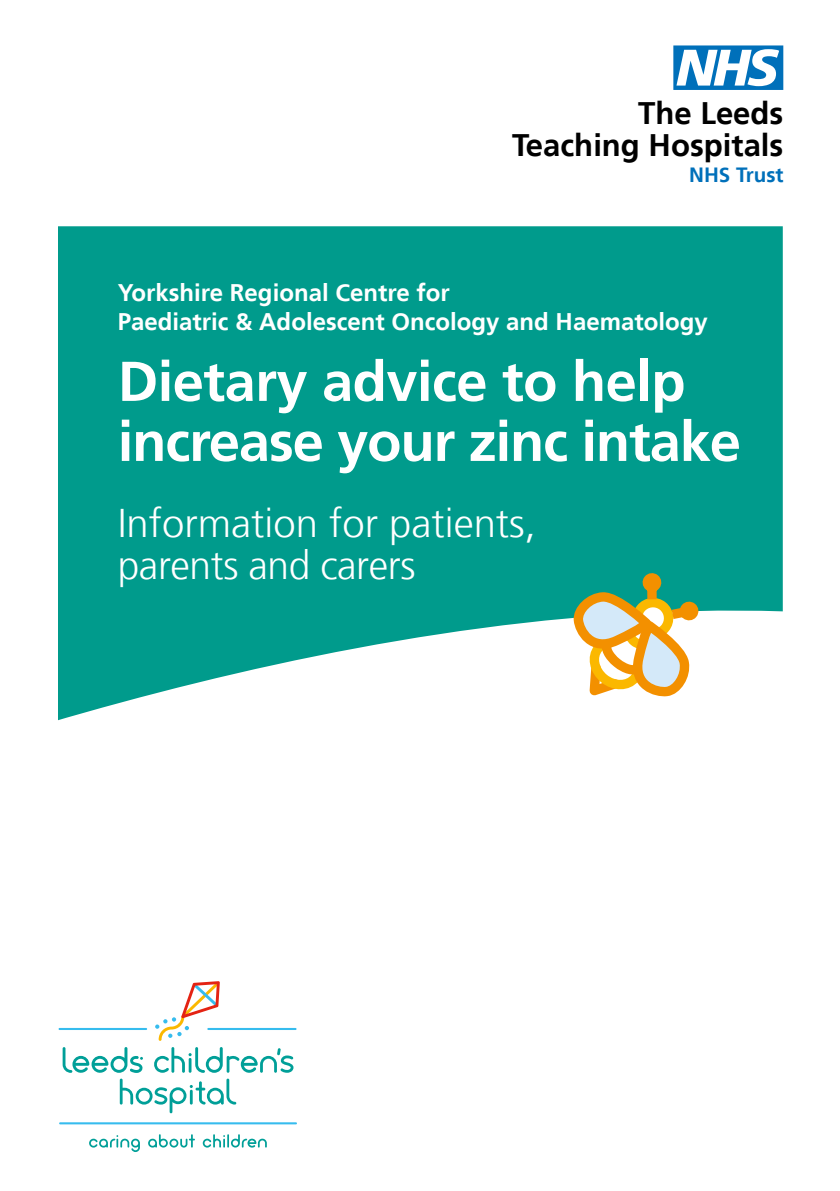
<style>
.page{position:relative;width:840px;height:1191px;background:#fff}
.page>*{position:absolute;margin:0;border:0;box-sizing:border-box;transform-origin:0 0}
.t1{font:62.2px "NHS";color:#0070ba}
.Cover_title_A{font:700 56px/60px "Frutiger LT";letter-spacing:-.02em;color:#fff}
.Cover_title_B{font:300 40px/42px "Frutiger LT";color:#fff}
.t2{font:700 31px "Frutiger LT";color:#000}
.Cover_Title_C{font:700 24px/28.8px "Frutiger LT";color:#fff}
.t3{font:700 20.6px "Frutiger LT";color:#0070ba}
</style>
<div class="page">
<svg style="left:58px;top:226px;width:724px;height:495px;background:#20a79a"></svg>
<svg style="left:573px;top:573px;width:125px;height:123px"></svg>
<hr style="left:207px;top:1028px;width:89px;height:2px;background:#36bcee">
<hr style="left:58px;top:1028px;width:89px;height:2px;background:#36bcee">
<hr style="left:59px;top:1122px;width:238px;height:2px;background:#36bcee">
<svg style="left:63px;top:1047px;width:230px;height:66px"></svg>
<svg style="left:155px;top:981px;width:65px;height:59px"></svg>
<svg style="left:89px;top:1135px;width:51px;height:17px"></svg>
<svg style="left:148px;top:1134px;width:47px;height:13px"></svg>
<svg style="left:203px;top:1134px;width:64px;height:13px"></svg>
<h1 class="t1" style="left:673px;top:33px;width:111px">n</h1>
<p class="t2" style="left:638px;top:95px;width:147px">The Leeds</p>
<p class="t2" style="left:512px;top:127px;width:273px">Teaching Hospitals</p>
<p class="t3" style="left:688px;top:162px;width:96px">NHS Trust</p>
<p class="Cover_Title_C" style="left:118px;top:278px;width:591px">Yorkshire Regional Centre for<br>Paediatric &amp; Adolescent Oncology and Haematology</p>
<p class="Cover_title_A" style="left:118px;top:352px;width:624px">Dietary advice to help increase your zinc intake</p>
<p class="Cover_title_B" style="left:118px;top:503px;width:419px">Information for patients, parents and carers</p>
</div>
